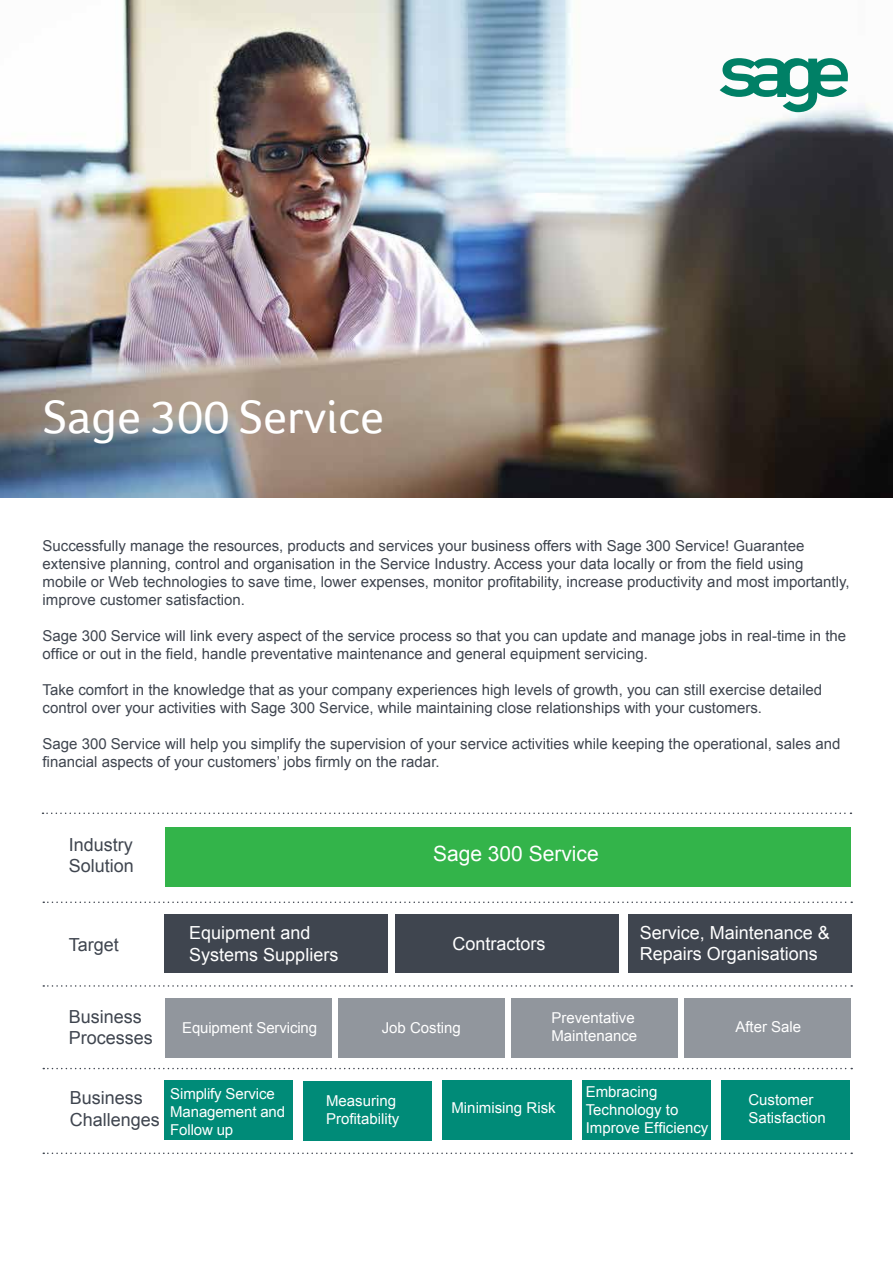
<style>
.page{position:relative;width:893px;height:1263px;background:#fff}
.page>*{position:absolute;margin:0;border:0;box-sizing:border-box;transform-origin:0 0}
.t1{font:48px "Foco";color:#fff}
.t2{font:21px "Arial";color:#fff}
.t3{font:18px/21.6px "Arial";color:#fff}
.t4{font:18px/21.6px "Arial";color:#3f454f}
.t5{font:15px/18px "Arial";color:#3f454f}
.t6{font:15px/18px "Arial";color:#fff}
</style>
<div class="page">
<img style="left:0;top:0;width:893px;height:497px">
<svg style="left:720px;top:58px;width:128px;height:54px"></svg>
<svg style="left:43px;top:812px;width:808px;height:2px"></svg>
<svg style="left:43px;top:1152px;width:809px;height:2px"></svg>
<svg style="left:43px;top:1068px;width:809px;height:1px"></svg>
<svg style="left:43px;top:985px;width:809px;height:2px"></svg>
<svg style="left:43px;top:901px;width:809px;height:2px"></svg>
<div style="left:166px;top:827px;width:685px;height:60px;background:#33b44a"></div>
<div style="left:164px;top:1081px;width:129px;height:59px;background:#008b78"></div>
<div style="left:303px;top:1081px;width:129px;height:59px;background:#008b78"></div>
<div style="left:442px;top:1081px;width:130px;height:59px;background:#008b78"></div>
<div style="left:583px;top:1081px;width:128px;height:59px;background:#008b78"></div>
<div style="left:721px;top:1081px;width:128px;height:59px;background:#008b78"></div>
<div style="left:164px;top:915px;width:224px;height:58px;background:#3f454f"></div>
<div style="left:628px;top:915px;width:223px;height:58px;background:#3f454f"></div>
<div style="left:395px;top:915px;width:224px;height:58px;background:#3f454f"></div>
<div style="left:684px;top:998px;width:166px;height:60px;background:#91969d"></div>
<div style="left:511px;top:998px;width:167px;height:60px;background:#91969d"></div>
<div style="left:338px;top:998px;width:166px;height:60px;background:#91969d"></div>
<div style="left:166px;top:998px;width:166px;height:60px;background:#91969d"></div>
<h1 class="t1" style="left:43px;top:389px;width:342px">Sage 300 Service</h1>
<p class="t5" style="left:43px;top:537px;width:809px">Successfully manage the resources, products and services your business offers with Sage 300 Service! Guarantee extensive planning, control and organisation in the Service Industry. Access your data locally or from the field using mobile or Web technologies to save time, lower expenses, monitor profitability, increase productivity and most importantly, improve customer satisfaction.</p>
<p class="t5" style="left:43px;top:627px;width:805px">Sage 300 Service will link every aspect of the service process so that you can update and manage jobs in real-time in the office or out in the field, handle preventative maintenance and general equipment servicing.</p>
<p class="t5" style="left:43px;top:681px;width:781px">Take comfort in the knowledge that as your company experiences high levels of growth, you can still exercise detailed control over your activities with Sage 300 Service, while maintaining close relationships with your customers.</p>
<p class="t5" style="left:43px;top:735px;width:799px">Sage 300 Service will help you simplify the supervision of your service activities while keeping the operational, sales and financial aspects of your customers’ jobs firmly on the radar.</p>
<p class="t4" style="left:69px;top:833px;width:67px">Industry<br>Solution</p>
<h2 class="t2" style="left:433px;top:840px;width:167px">Sage 300 Service</h2>
<p class="t4" style="left:69px;top:934px;width:52px">Target</p>
<p class="t4" style="left:69px;top:1006px;width:86px">Business<br>Processes</p>
<p class="t3" style="left:189px;top:922px;width:151px">Equipment and<br>Systems Suppliers</p>
<p class="t3" style="left:640px;top:922px;width:192px">Service, Maintenance &amp;<br>Repairs Organisations</p>
<p class="t3" style="left:452px;top:933px;width:95px">Contractors</p>
<p class="t6" style="left:182px;top:1019px;width:136px">Equipment Servicing</p>
<p class="t6" style="left:382px;top:1019px;width:81px">Job Costing</p>
<p class="t6" style="left:551px;top:1008px;width:87px">Preventative<br>Maintenance</p>
<p class="t6" style="left:735px;top:1018px;width:67px">After Sale</p>
<p class="t4" style="left:70px;top:1087px;width:92px">Business<br>Challenges</p>
<p class="t6" style="left:170px;top:1084px;width:116px">Simplify Service<br>Management and<br>Follow up</p>
<p class="t6" style="left:326px;top:1092px;width:75px">Measuring<br>Profitability</p>
<p class="t6" style="left:451px;top:1099px;width:106px">Minimising Risk</p>
<p class="t6" style="left:586px;top:1083px;width:124px">Embracing<br>Technology to<br>Improve Efficiency</p>
<p class="t6" style="left:748px;top:1091px;width:79px">Customer<br>Satisfaction</p>
</div>
